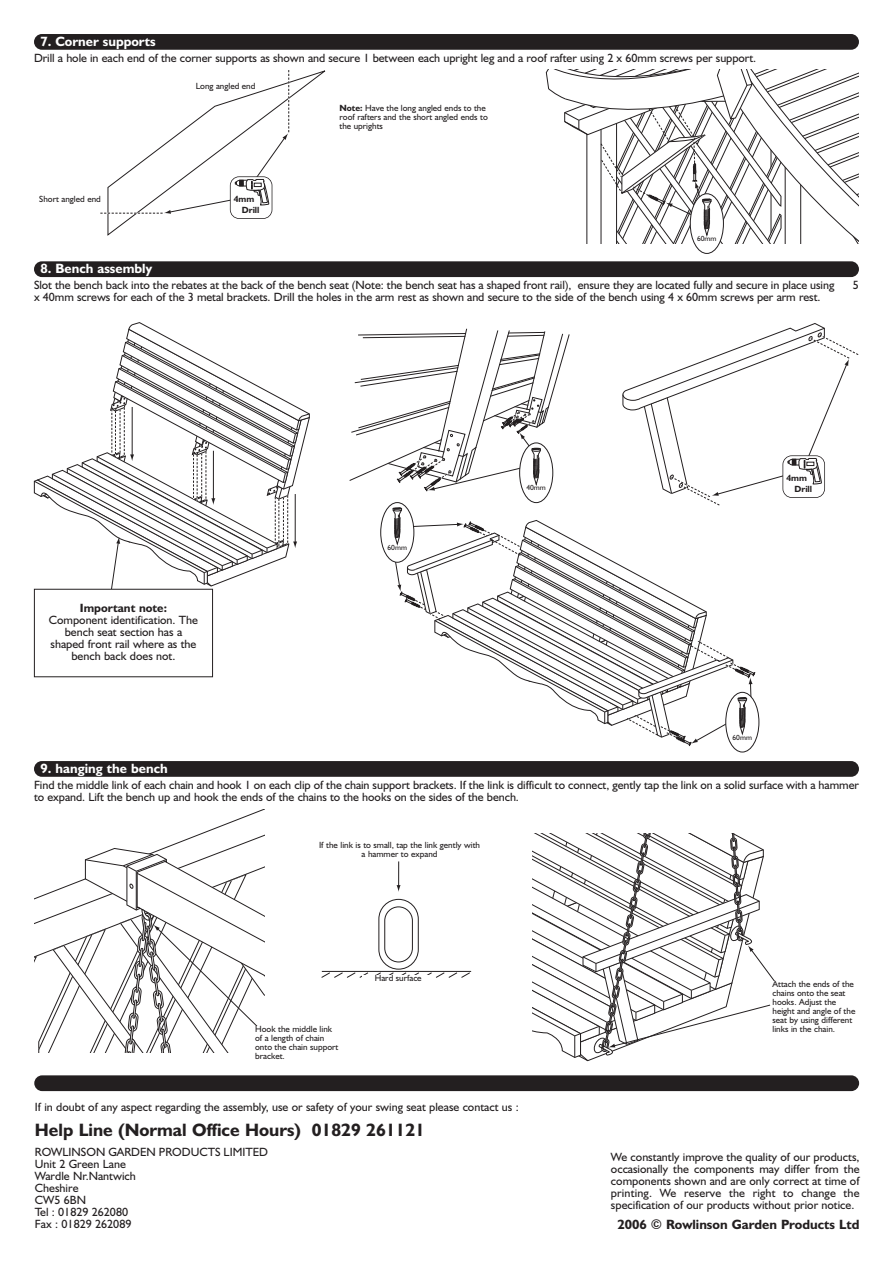
<style>
.page{position:relative;width:893px;height:1263px;background:#fff}
.page>*{position:absolute;margin:0;border:0;box-sizing:border-box;transform-origin:0 0}
.t1{font:700 18px "Humanist 521 BT";color:#231f20}
.t2{font:700 13.5px "Humanist 521 BT";color:#fff}
.t3{font:700 13.5px "Humanist 521 BT";color:#231f20}
.t4{font:12px/12px "Humanist 521 BT";letter-spacing:-.005em;color:#231f20}
.t5{font:700 12px "Humanist 521 BT";color:#231f20}
.t6{font:9px/9px "Humanist 521 BT";color:#231f20}
.t7{font:700 9px/11.1px "Humanist 521 BT";color:#231f20}
.t8{font:7.5px "Humanist 521 BT";color:#231f20}
.s1{font-weight:700}
</style>
<div class="page">
<div style="left:34px;top:1075px;width:825px;height:16px;background:#231f20;border-radius:8px"></div>
<div style="left:34px;top:761px;width:825px;height:16px;background:#231f20;border-radius:8px"></div>
<div style="left:34px;top:261px;width:825px;height:16px;background:#231f20;border-radius:8px"></div>
<svg style="left:34px;top:322px;width:276px;height:269px"></svg>
<div style="left:34px;top:34px;width:825px;height:16px;background:#231f20;border-radius:8px"></div>
<svg style="left:546px;top:70px;width:313px;height:174px"></svg>
<hr style="left:322px;top:971px;width:149px;height:1px;background:#231f20">
<svg style="left:321px;top:972px;width:149px;height:6px"></svg>
<svg style="left:379px;top:899px;width:39px;height:70px"></svg>
<div style="left:379px;top:899px;width:39px;height:70px;border:1px solid #231f20;border-radius:20px"></div>
<div style="left:385px;top:907px;width:27px;height:55px;background:#fff;border-radius:14px"></div>
<div style="left:385px;top:907px;width:28px;height:55px;border:1px solid #231f20;border-radius:14px"></div>
<svg style="left:397px;top:861px;width:4px;height:31px"></svg>
<div style="left:362px;top:975px;width:72px;height:23px;background:#fff"></div>
<svg style="left:34px;top:809px;width:231px;height:244px"></svg>
<div style="left:255px;top:1026px;width:87px;height:41px;background:#fff"></div>
<svg style="left:533px;top:833px;width:242px;height:228px"></svg>
<div style="left:772px;top:981px;width:87px;height:73px;background:#fff"></div>
<div style="left:34px;top:589px;width:179px;height:88px;border:1px solid #231f20"></div>
<svg style="left:100px;top:70px;width:225px;height:165px"></svg>
<div style="left:230px;top:176px;width:42px;height:43px;border:2px solid #231f20;border-radius:9px"></div>
<svg style="left:350px;top:323px;width:509px;height:423px"></svg>
<div style="left:782px;top:455px;width:43px;height:43px;border:2px solid #231f20;border-radius:9px"></div>
<p class="t2" style="left:40px;top:37px;width:117px">7. Corner supports</p>
<p class="t4" style="left:34px;top:53px;width:724px">Drill a hole in each end of the corner supports as shown and secure 1 between each upright leg and a roof rafter using 2 x 60mm screws per support.</p>
<p class="t6" style="left:39px;top:195px;width:63px">Short angled end</p>
<p class="t6" style="left:196px;top:82px;width:61px">Long angled end</p>
<p class="t7" style="left:242px;top:194px;width:19px;text-indent:-8px">4mm<br>Drill</p>
<p class="t6" style="left:339px;top:104px;width:150px"><span class="s1">Note:</span> Have the long angled ends to the roof rafters and the short angled ends to the uprights</p>
<p class="t8" style="left:697px;top:236px;width:21px">60mm</p>
<p class="t2" style="left:40px;top:264px;width:113px">8. Bench assembly</p>
<p class="t4" style="left:34px;top:281px;width:802px">Slot the bench back into the rebates at the back of the bench seat (Note: the bench seat has a shaped front rail), ensure they are located fully and secure in place using</p>
<p class="t4" style="left:853px;top:281px;width:8px">5</p>
<p class="t4" style="left:34px;top:293px;width:788px">x 40mm screws for each of the 3 metal brackets. Drill the holes in the arm rest as shown and secure to the side of the bench using 4 x 60mm screws per arm rest.</p>
<p class="t5" style="left:80px;top:603px;width:88px">Important note:</p>
<p class="t4" style="left:49px;top:615px;width:151px;text-align:center">Component identification. The bench seat section has a shaped front rail where as the bench back does not.</p>
<p class="t8" style="left:387px;top:545px;width:21px">60mm</p>
<p class="t8" style="left:526px;top:485px;width:21px">40mm</p>
<p class="t7" style="left:794px;top:473px;width:19px;text-indent:-8px">4mm<br>Drill</p>
<p class="t8" style="left:732px;top:735px;width:21px">60mm</p>
<p class="t2" style="left:40px;top:764px;width:129px">9. hanging the bench</p>
<p class="t4" style="left:34px;top:780px;width:826px">Find the middle link of each chain and hook 1 on each clip of the chain support brackets. If the link is difficult to connect, gently tap the link on a solid surface with a hammer to expand. Lift the bench up and hook the ends of the chains to the hooks on the sides of the bench.</p>
<p class="t6" style="left:319px;top:841px;width:163px;text-align:center">If the link is to small, tap the link gently with a hammer to expand</p>
<p class="t6" style="left:255px;top:1025px;width:85px">Hook the middle link of a length of chain onto the chain support bracket.</p>
<p class="t6" style="left:375px;top:975px;width:48px">Hard surface</p>
<p class="t4" style="left:35px;top:1102px;width:485px">If in doubt of any aspect regarding the assembly, use or safety of your swing seat please contact us :</p>
<h1 class="t1" style="left:35px;top:1123px;width:392px">Help Line (Normal Office Hours) 01829 261121</h1>
<p class="t4" style="left:35px;top:1147px;width:235px">ROWLINSON GARDEN PRODUCTS LIMITED<br>Unit 2 Green Lane<br>Wardle Nr.Nantwich<br>Cheshire<br>CW5 6BN<br>Tel : 01829 262080<br>Fax : 01829 262089</p>
<p class="t6" style="left:772px;top:981px;width:84px">Attach the ends of the chains onto the seat hooks. Adjust the height and angle of the seat by using different links in the chain.</p>
<p class="t4" style="left:611px;top:1152px;width:250px;text-align:justify">We constantly improve the quality of our products, occasionally the components may differ from the components shown and are only correct at time of printing. We reserve the right to change the specification of our products without prior notice.</p>
<p class="t3" style="left:617px;top:1220px;width:244px">2006 © Rowlinson Garden Products Ltd</p>
</div>
